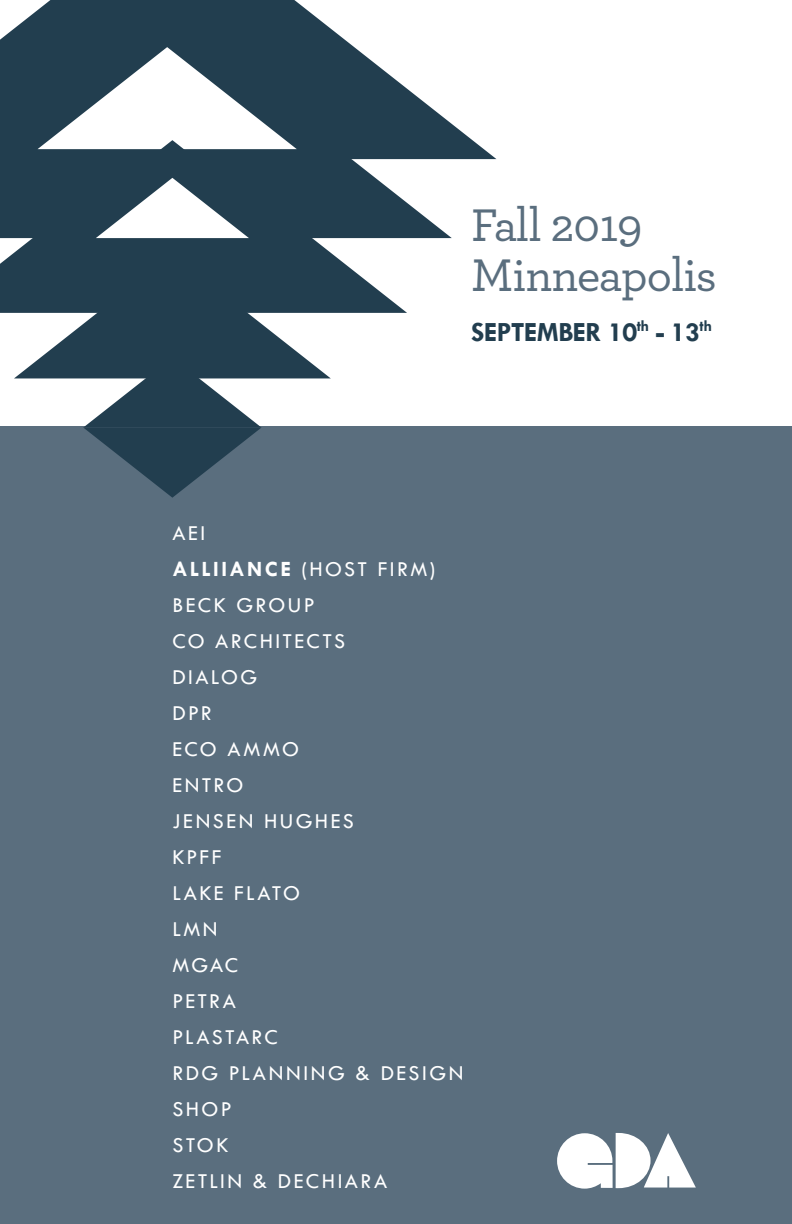
<style>
.page{position:relative;width:792px;height:1224px;background:#fff}
.page>*{position:absolute;margin:0;border:0;box-sizing:border-box;transform-origin:0 0}
.t1{font:500 48px/50px "Archer";letter-spacing:-.02em;color:#5a6e7e}
.t2{font:700 28px "Tw Cen";letter-spacing:-.02em;color:#223e4f}
.t3{font:22px/36px "Tw Cen";letter-spacing:.11em;color:#fff}
.s1{font-weight:700}
</style>
<div class="page">
<div style="left:0;top:427px;width:792px;height:797px;background:#5a6e7e"></div>
<svg style="left:0;top:238px;width:407px;height:75px;fill:#223e4f"></svg>
<svg style="left:27px;top:0;width:469px;height:159px"></svg>
<svg style="left:0;top:18px;width:452px;height:220px;fill:#223e4f"></svg>
<svg style="left:14px;top:254px;width:317px;height:124px;fill:#223e4f"></svg>
<svg style="left:83px;top:357px;width:179px;height:141px"></svg>
<svg style="left:38px;top:47px;width:259px;height:191px"></svg>
<svg style="left:557px;top:1133px;width:139px;height:56px"></svg>
<h1 class="t1" style="left:471px;top:197px;width:247px">Fall 2019<br>Minneapolis</h1>
<p class="t2" style="left:471px;top:315px;width:243px">SEPTEMBER 10<sup>th</sup> - 13<sup>th</sup></p>
<p class="t3" style="left:172px;top:515px;width:292px">AEI<br><span class="s1">ALLIIANCE</span> (HOST FIRM)<br>BECK GROUP<br>CO ARCHITECTS<br>DIALOG<br>DPR<br>ECO AMMO<br>ENTRO<br>JENSEN HUGHES<br>KPFF<br>LAKE FLATO<br>LMN<br>MGAC<br>PETRA<br>PLASTARC<br>RDG PLANNING &amp; DESIGN<br>SHOP<br>STOK<br>ZETLIN &amp; DECHIARA</p>
</div>
